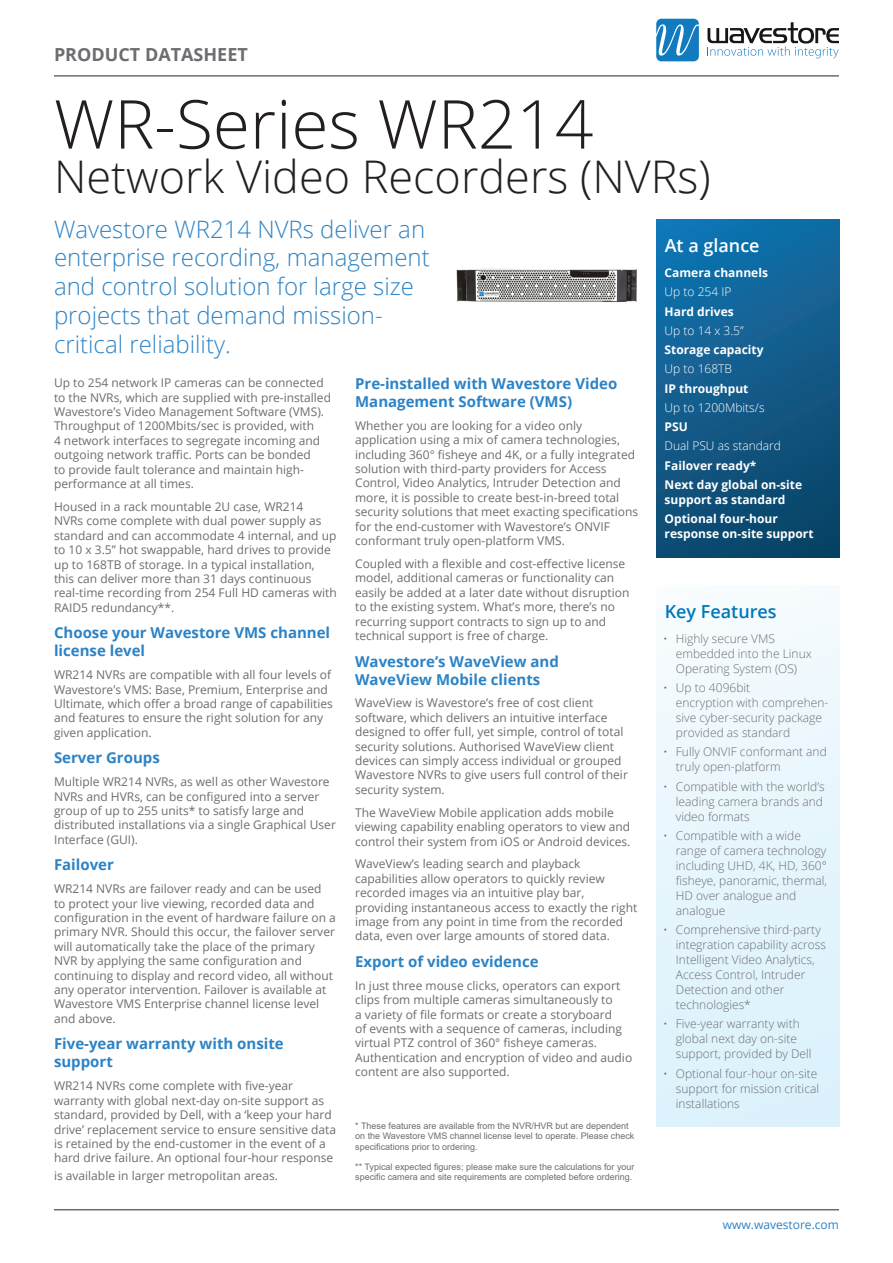
<style>
.page{position:relative;width:893px;height:1263px;background:#fff}
.page>*{position:absolute;margin:0;border:0;box-sizing:border-box;transform-origin:0 0}
.t1{font:300 67.5px "Open Sans";color:#231f20}
.t2{font:300 45px "Open Sans";color:#231f20}
.t3{font:300 24px/28.8px "Open Sans";color:#2c83c5}
.t4{font:700 18px "Open Sans";color:#6c6d70}
.t5{font:600 18px "Open Sans";color:#07b}
.t6{font:600 18px "Open Sans";color:#fff}
.t7{font:700 15px/18px "Open Sans";color:#2c83c5}
.t8{font:12px/14.4px "Open Sans";color:#6c6d70}
.t9{font:300 12px/15px "Open Sans";color:#6c6d70}
.t10{font:700 12px/15px "Open Sans";color:#fff}
.t11{font:300 12px "Open Sans";color:#fff}
.t12{font:12px "Open Sans";color:#2c83c5}
.t13{font:9px/10.8px "Arial";color:#6c6d70}
</style>
<div class="page">
<div style="left:656px;top:219px;width:183px;height:338px;background:linear-gradient(to bottom,#1372ad,#0e4568)"></div>
<div style="left:656px;top:585px;width:183px;height:541px;background:linear-gradient(to bottom,#f6fbfd,#d9f1fc)"></div>
<hr style="left:54px;top:75px;width:785px;height:2px;background:#6c6d70">
<hr style="left:54px;top:1209px;width:785px;height:1px;background:#6c6d70">
<svg style="left:707px;top:22px;width:132px;height:37px"></svg>
<svg style="left:656px;top:19px;width:43px;height:42px;background:#3e93cb"></svg>
<img style="left:456px;top:268px;width:181px;height:34px">
<p class="t4" style="left:54px;top:42px;width:195px">PRODUCT DATASHEET</p>
<p class="t1" style="left:54px;top:78px;width:541px">WR-Series WR214</p>
<p class="t2" style="left:54px;top:145px;width:658px">Network Video Recorders (NVRs)</p>
<p class="t3" style="left:54px;top:214px;width:377px">Wavestore WR214 NVRs deliver an enterprise recording, management and control solution for large size projects that demand mission&shy;critical reliability.</p>
<p class="t8" style="left:54px;top:375px;width:279px">Up to 254 network IP cameras can be connected to the NVRs, which are supplied with pre-installed Wavestore’s Video Management Software (VMS).<br>Throughput of 1200Mbits/sec is provided, with<br>4 network interfaces to segregate incoming and outgoing network traffic. Ports can be bonded<br>to provide fault tolerance and maintain high&shy;performance at all times.</p>
<p class="t8" style="left:54px;top:499px;width:284px">Housed in a rack mountable 2U case, WR214<br>NVRs come complete with dual power supply as standard and can accommodate 4 internal, and up to 10 x 3.5” hot swappable, hard drives to provide up to 168TB of storage. In a typical installation, this can deliver more than 31 days continuous real-time recording from 254 Full HD cameras with RAID5 redundancy**.</p>
<p class="t7" style="left:54px;top:623px;width:278px">Choose your Wavestore VMS channel license level</p>
<p class="t8" style="left:54px;top:667px;width:280px">WR214 NVRs are compatible with all four levels of Wavestore’s VMS: Base, Premium, Enterprise and Ultimate, which offer a broad range of capabilities and features to ensure the right solution for any given application.</p>
<p class="t7" style="left:54px;top:748px;width:107px">Server Groups</p>
<p class="t8" style="left:54px;top:774px;width:283px">Multiple WR214 NVRs, as well as other Wavestore NVRs and HVRs, can be configured into a server group of up to 255 units* to satisfy large and distributed installations via a single Graphical User Interface (GUI).</p>
<p class="t7" style="left:54px;top:855px;width:61px">Failover</p>
<p class="t8" style="left:54px;top:881px;width:283px">WR214 NVRs are failover ready and can be used to protect your live viewing, recorded data and configuration in the event of hardware failure on a primary NVR. Should this occur, the failover server will automatically take the place of the primary NVR by applying the same configuration and continuing to display and record video, all without any operator intervention. Failover is available at Wavestore VMS Enterprise channel license level and above.</p>
<p class="t7" style="left:54px;top:1034px;width:231px">Five-year warranty with onsite support</p>
<p class="t8" style="left:54px;top:1078px;width:284px">WR214 NVRs come complete with five-year warranty with global next-day on-site support as standard, provided by Dell, with a ‘keep your hard drive’ replacement service to ensure sensitive data is retained by the end-customer in the event of a hard drive failure. An optional four-hour response</p>
<p class="t8" style="left:54px;top:1168px;width:225px">is available in larger metropolitan areas.</p>
<p class="t7" style="left:355px;top:374px;width:264px">Pre-installed with Wavestore Video<br>Management Software (VMS)</p>
<p class="t8" style="left:355px;top:418px;width:285px">Whether you are looking for a video only application using a mix of camera technologies, including 360° fisheye and 4K, or a fully integrated solution with third-party providers for Access Control, Video Analytics, Intruder Detection and more, it is possible to create best-in-breed total security solutions that meet exacting specifications for the end-customer with Wavestore’s ONVIF conformant truly open-platform VMS.</p>
<p class="t8" style="left:355px;top:556px;width:276px">Coupled with a flexible and cost-effective license model, additional cameras or functionality can easily be added at a later date without disruption to the existing system. What’s more, there’s no recurring support contracts to sign up to and technical support is free of charge.</p>
<p class="t7" style="left:355px;top:652px;width:205px">Wavestore’s WaveView and<br>WaveView Mobile clients</p>
<p class="t8" style="left:355px;top:695px;width:274px">WaveView is Wavestore’s free of cost client software, which delivers an intuitive interface designed to offer full, yet simple, control of total security solutions. Authorised WaveView client devices can simply access individual or grouped Wavestore NVRs to give users full control of their security system.</p>
<p class="t8" style="left:355px;top:805px;width:277px">The WaveView Mobile application adds mobile viewing capability enabling operators to view and control their system from iOS or Android devices.</p>
<p class="t8" style="left:355px;top:856px;width:284px">WaveView’s leading search and playback capabilities allow operators to quickly review recorded images via an intuitive play bar, providing instantaneous access to exactly the right image from any point in time from the recorded data, even over large amounts of stored data.</p>
<p class="t7" style="left:355px;top:952px;width:185px">Export of video evidence</p>
<p class="t8" style="left:355px;top:978px;width:279px">In just three mouse clicks, operators can export clips from multiple cameras simultaneously to<br>a variety of file formats or create a storyboard<br>of events with a sequence of cameras, including virtual PTZ control of 360° fisheye cameras.<br>Authentication and encryption of video and audio content are also supported.</p>
<p class="t13" style="left:355px;top:1120px;width:281px">* These features are available from the NVR/HVR but are dependent on the Wavestore VMS channel license level to operate. Please check specifications prior to ordering.</p>
<p class="t13" style="left:355px;top:1161px;width:281px">** Typical expected figures; please make sure the calculations for your specific camera and site requirements are completed before ordering.</p>
<p class="t6" style="left:665px;top:233px;width:96px">At a glance</p>
<p class="t10" style="left:665px;top:265px;width:105px">Camera channels</p>
<p class="t11" style="left:665px;top:284px;width:68px">Up to 254 IP</p>
<p class="t10" style="left:665px;top:303px;width:71px">Hard drives</p>
<p class="t11" style="left:665px;top:322px;width:81px">Up to 14 x 3.5”</p>
<p class="t10" style="left:665px;top:342px;width:101px">Storage capacity</p>
<p class="t11" style="left:665px;top:361px;width:69px">Up to 168TB</p>
<p class="t10" style="left:665px;top:380px;width:85px">IP throughput</p>
<p class="t11" style="left:665px;top:399px;width:101px">Up to 1200Mbits/s</p>
<p class="t10" style="left:665px;top:419px;width:25px">PSU</p>
<p class="t11" style="left:665px;top:438px;width:118px">Dual PSU as standard</p>
<p class="t10" style="left:665px;top:457px;width:93px">Failover ready*</p>
<p class="t10" style="left:665px;top:477px;width:139px">Next day global on-site support as standard</p>
<p class="t10" style="left:665px;top:511px;width:150px">Optional four-hour response on-site support</p>
<p class="t5" style="left:665px;top:599px;width:113px">Key Features</p>
<p class="t9" style="left:676px;top:631px;width:137px;text-indent:-13px">• Highly secure VMS embedded into the Linux<br>Operating System (OS)</p>
<p class="t9" style="left:676px;top:680px;width:154px;text-indent:-13px">• Up to 4096bit<br>encryption with comprehen&shy;sive cyber-security package provided as standard</p>
<p class="t9" style="left:676px;top:744px;width:152px;text-indent:-13px">• Fully ONVIF conformant and truly open-platform</p>
<p class="t9" style="left:676px;top:778px;width:150px;text-indent:-13px">• Compatible with the world’s leading camera brands and video formats</p>
<p class="t9" style="left:676px;top:828px;width:153px;text-indent:-13px">• Compatible with a wide range of camera technology including UHD, 4K, HD, 360° fisheye, panoramic, thermal,<br>HD over analogue and analogue</p>
<p class="t9" style="left:676px;top:922px;width:152px;text-indent:-13px">• Comprehensive third-party integration capability across<br>Intelligent Video Analytics,<br>Access Control, Intruder<br>Detection and other technologies*</p>
<p class="t9" style="left:676px;top:1016px;width:137px;text-indent:-13px">• Five-year warranty with global next day on-site support, provided by Dell</p>
<p class="t9" style="left:676px;top:1065px;width:145px;text-indent:-13px">• Optional four-hour on-site support for mission critical installations</p>
<p class="t12" style="left:723px;top:1216px;width:118px">www.wavestore.com</p>
</div>
